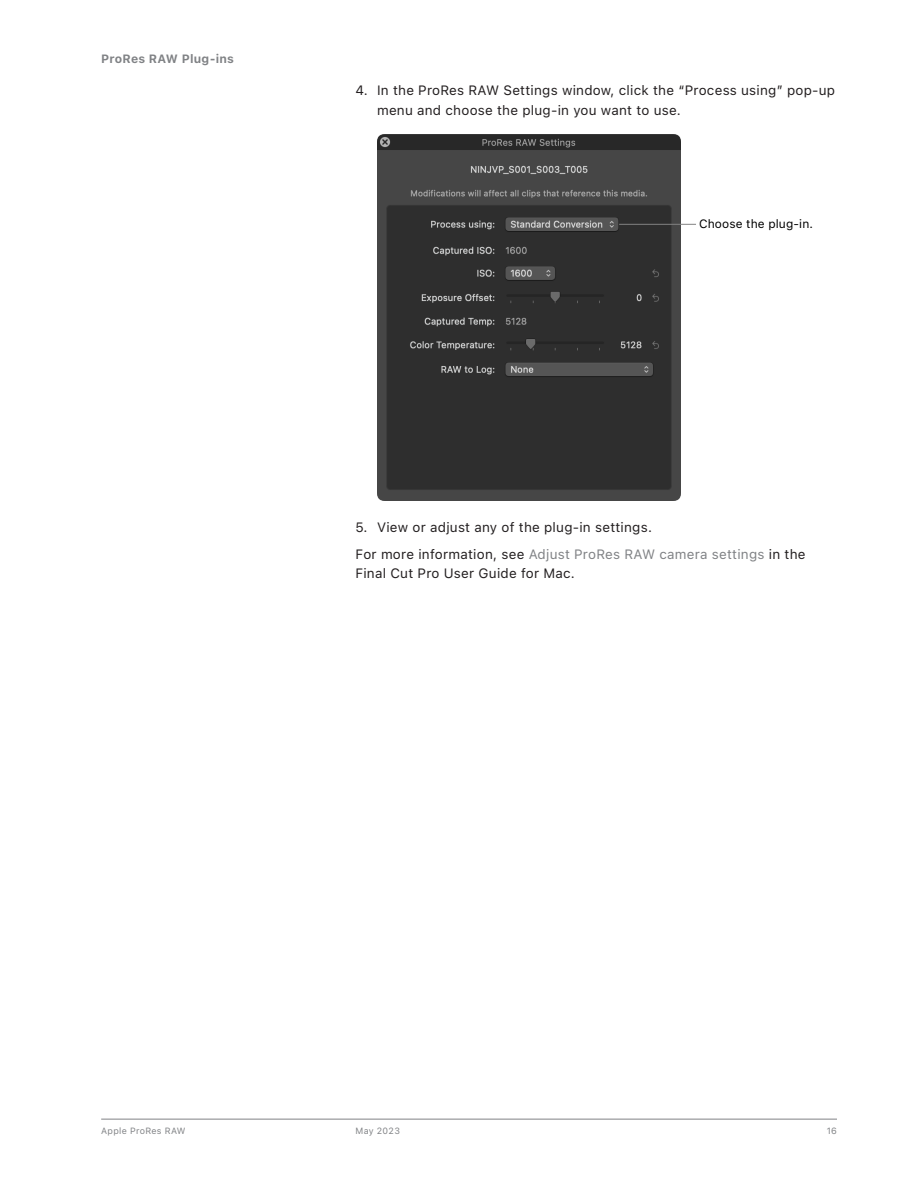
<style>
.page{position:relative;width:918px;height:1188px;background:#fff}
.page>*{position:absolute;margin:0;border:0;box-sizing:border-box;transform-origin:0 0}
.SFP-Body{font:13.5px/19.5px "SF Pro Text";letter-spacing:.015em;color:#231f20}
.SFP-Header{font:700 12px "SF Pro Text";letter-spacing:.025em;color:#808285}
.t1{font:12px "SF Pro Text";letter-spacing:.01em;color:#000}
.t2{font:9px "SF Pro Text";letter-spacing:.035em;color:#808285}
.s1{color:#808285}
</style>
<div class="page">
<hr style="left:101px;top:1119px;width:736px;height:1px;background:#808285">
<img style="left:378px;top:134px;width:303px;height:366px">
<hr style="left:619px;top:224px;width:77px;height:1px;background:#828282">
<p class="SFP-Header" style="left:101px;top:52px;width:134px">ProRes RAW Plug-ins</p>
<p class="SFP-Body" style="left:377px;top:81px;width:460px;text-indent:-22px">4. In the ProRes RAW Settings window, click the “Process using” pop-up menu and choose the plug-in you want to use.</p>
<p class="t1" style="left:699px;top:217px;width:115px">Choose the plug-in.</p>
<p class="SFP-Body" style="left:355px;top:517px;width:298px">5. View or adjust any of the plug-in settings.</p>
<p class="SFP-Body" style="left:355px;top:544px;width:452px">For more information, see <span class="s1">Adjust ProRes RAW camera settings</span> in the<br>Final Cut Pro User Guide for Mac.</p>
<p class="t2" style="left:101px;top:1126px;width:86px">Apple ProRes RAW</p>
<p class="t2" style="left:356px;top:1126px;width:46px">May 2023</p>
<p class="t2" style="left:827px;top:1126px;width:12px">16</p>
</div>
